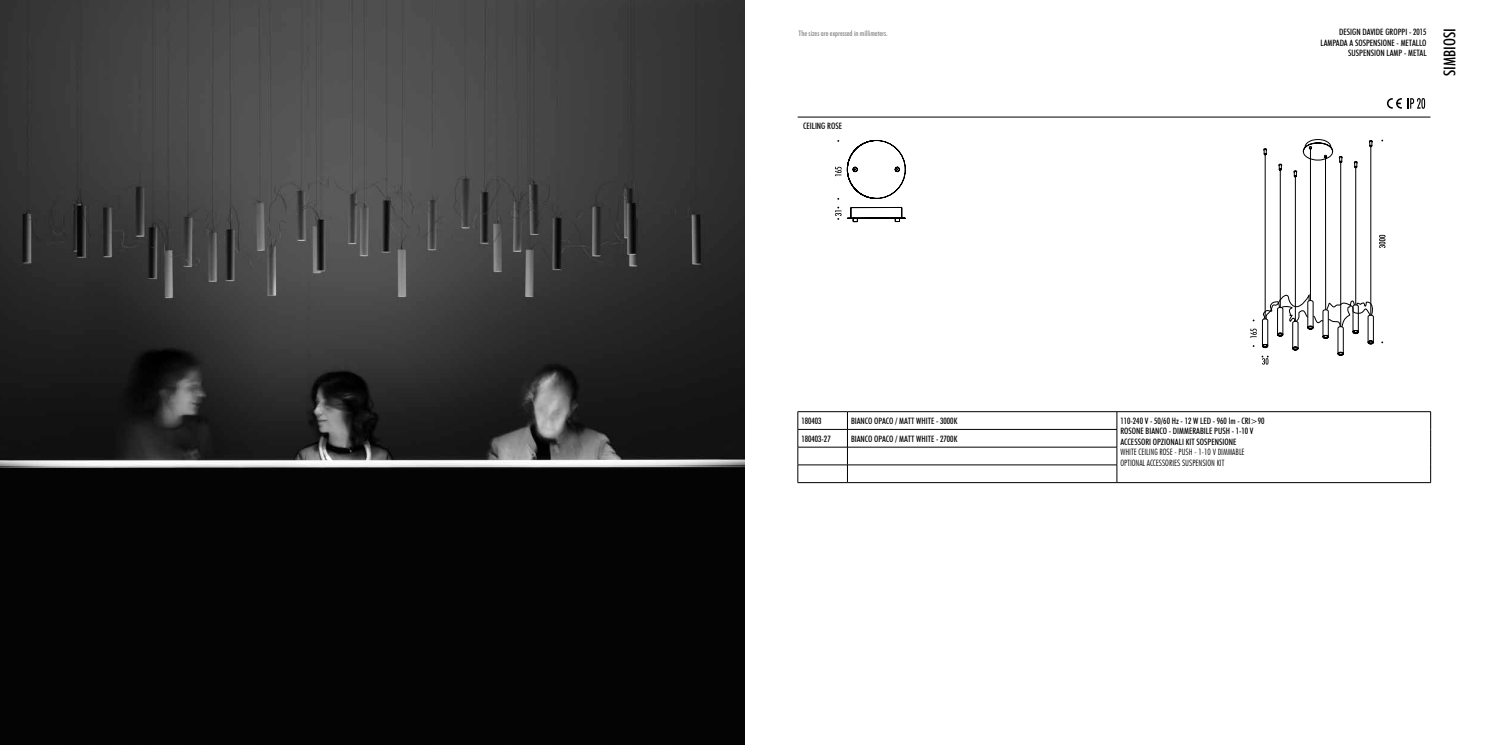
<style>
.page{position:relative;width:1489px;height:745px;background:#fff}
.page>*{position:absolute;margin:0;border:0;box-sizing:border-box;transform-origin:0 0}
.t1{font:500 condensed 16.25px "Futura BT";color:#000}
.t2{font:500 condensed 8.75px/10.5px "Futura BT";color:#000;text-align:right}
.t3{font:300 condensed 8.75px/10.5px "Futura BT";color:#000}
.t4{font:500 condensed 7.5px "Futura BT";color:#808080}
</style>
<div class="page">
<hr style="left:797px;top:117px;width:633px;height:1px;background:#000">
<svg style="left:1386px;top:98px;width:15px;height:11px"></svg>
<svg style="left:1407px;top:98px;width:17px;height:11px"></svg>
<svg style="left:835px;top:140px;width:70px;height:82px"></svg>
<svg style="left:1250px;top:139px;width:135px;height:225px"></svg>
<hr style="left:797px;top:411px;width:50px;height:1px;background:#000">
<hr style="left:847px;top:411px;width:269px;height:1px;background:#000">
<hr style="left:797px;top:429px;width:50px;height:1px;background:#000">
<hr style="left:847px;top:429px;width:269px;height:1px;background:#000">
<hr style="left:797px;top:446px;width:50px;height:1px;background:#000">
<hr style="left:847px;top:446px;width:269px;height:1px;background:#000">
<hr style="left:797px;top:464px;width:50px;height:1px;background:#000">
<svg style="left:797px;top:411px;width:1px;height:71px"></svg>
<hr style="left:847px;top:464px;width:269px;height:1px;background:#000">
<svg style="left:847px;top:411px;width:1px;height:71px"></svg>
<hr style="left:797px;top:482px;width:50px;height:1px;background:#000">
<hr style="left:847px;top:482px;width:269px;height:1px;background:#000">
<hr style="left:1116px;top:411px;width:314px;height:1px;background:#000">
<svg style="left:1116px;top:411px;width:1px;height:71px"></svg>
<svg style="left:1430px;top:411px;width:1px;height:71px"></svg>
<hr style="left:1116px;top:482px;width:314px;height:1px;background:#000">
<img style="left:0;top:0;width:744px;height:744px">
<p class="t4" style="left:798px;top:28px;width:90px">The sizes are expressed in millimeters.</p>
<p class="t2" style="left:803px;top:120px;width:41px">CEILING ROSE</p>
<p class="t2" style="left:1320px;top:27px;width:108px">DESIGN DAVIDE GROPPI - 2015<br>LAMPADA A SOSPENSIONE - METALLO<br>SUSPENSION LAMP - METAL</p>
<h1 class="t1" style="left:1439px;top:76px;width:49px;rotate:-90deg">SIMBIOSI</h1>
<p class="t2" style="left:801px;top:415px;width:22px">180403</p>
<p class="t2" style="left:851px;top:415px;width:108px">BIANCO OPACO / MATT WHITE - 3000K</p>
<p class="t2" style="left:1120px;top:415px;width:146px;text-align:left">110-240 V - 50/60 Hz - 12 W LED - 960 lm - CRI&gt;90<br>ROSONE BIANCO - DIMMERABILE PUSH - 1-10 V<br>ACCESSORI OPZIONALI KIT SOSPENSIONE</p>
<p class="t3" style="left:1120px;top:446px;width:126px">WHITE CEILING ROSE - PUSH - 1-10 V DIMMABLE<br>OPTIONAL ACCESSORIES SUSPENSION KIT</p>
<p class="t2" style="left:801px;top:433px;width:31px">180403-27</p>
<p class="t2" style="left:851px;top:433px;width:108px">BIANCO OPACO / MATT WHITE - 2700K</p>
</div>
